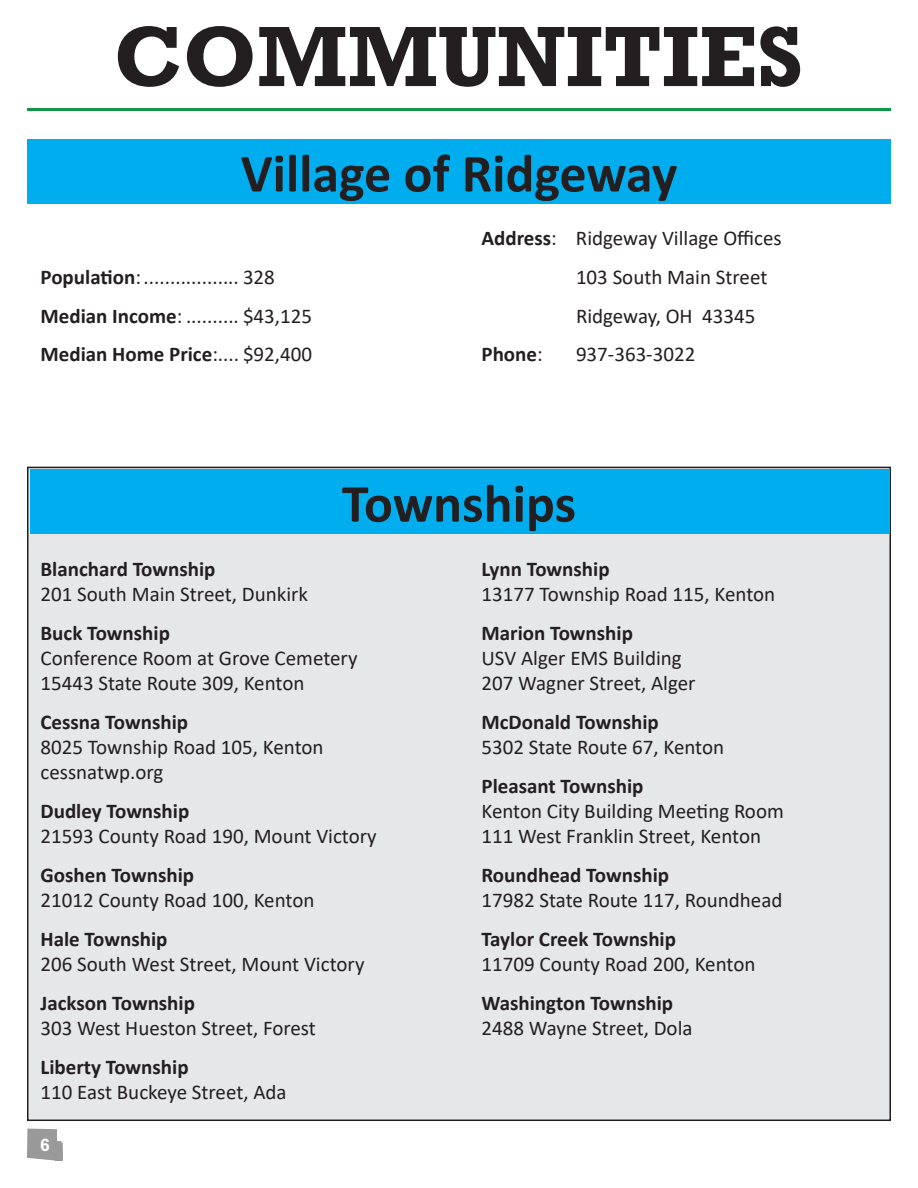
<style>
.page{position:relative;width:918px;height:1188px;background:#fff}
.page>*{position:absolute;margin:0;border:0;box-sizing:border-box;transform-origin:0 0}
.t1{font:700 87px "Rockwell Std";color:#231f20}
.t2{font:700 54px "Calibri";color:#231f20}
.t3{font:21px/25.2px "Calibri";color:#231f20}
.t4{font:700 21px "Calibri";color:#231f20}
.t5{font:700 18px "Rockwell Std";color:#fff}
.s1{font-weight:700}
.s2{font-weight:400}
</style>
<div class="page">
<hr style="left:27px;top:108px;width:864px;height:3px;background:#109647">
<div style="left:27px;top:139px;width:864px;height:65px;background:#00aeef"></div>
<div style="left:28px;top:467px;width:862px;height:653px;background:#e6e7e9"></div>
<div style="left:30px;top:469px;width:858px;height:65px;background:#00aeef"></div>
<svg style="left:27px;top:1129px;width:36px;height:32px"></svg>
<p class="t1" style="left:115px;top:5px;width:690px">COMMUNITIES</p>
<p class="t2" style="left:241px;top:135px;width:438px">Village of Ridgeway</p>
<p class="t3" style="left:40px;top:264px;width:236px"><span class="s1">Population</span>:.................. 328</p>
<p class="t3" style="left:40px;top:303px;width:273px"><span class="s1">Median Income</span>: .......... $43,125</p>
<p class="t4" style="left:40px;top:340px;width:273px">Median Home Price<span class="s2">:.... $92,400</span></p>
<p class="t3" style="left:482px;top:225px;width:302px"><span class="s1">Address</span>: Ridgeway Village Offices</p>
<p class="t3" style="left:576px;top:264px;width:193px">103 South Main Street</p>
<p class="t3" style="left:576px;top:303px;width:181px">Ridgeway, OH 43345</p>
<p class="t4" style="left:482px;top:340px;width:63px">Phone<span class="s2">:</span></p>
<p class="t3" style="left:576px;top:341px;width:121px">937-363-3022</p>
<p class="t2" style="left:342px;top:465px;width:236px">Townships</p>
<p class="t4" style="left:40px;top:554px;width:177px">Blanchard Township</p>
<p class="t3" style="left:40px;top:581px;width:269px">201 South Main Street, Dunkirk</p>
<p class="t4" style="left:40px;top:618px;width:131px">Buck Township</p>
<p class="t3" style="left:40px;top:645px;width:319px">Conference Room at Grove Cemetery</p>
<p class="t3" style="left:40px;top:670px;width:266px">15443 State Route 309, Kenton</p>
<p class="t4" style="left:40px;top:707px;width:149px">Cessna Township</p>
<p class="t3" style="left:40px;top:734px;width:285px">8025 Township Road 105, Kenton</p>
<p class="t3" style="left:40px;top:759px;width:125px">cessnatwp.org</p>
<p class="t4" style="left:40px;top:796px;width:150px">Dudley Township</p>
<p class="t3" style="left:40px;top:823px;width:338px">21593 County Road 190, Mount Victory</p>
<p class="t4" style="left:40px;top:860px;width:155px">Goshen Township</p>
<p class="t3" style="left:40px;top:887px;width:275px">21012 County Road 100, Kenton</p>
<p class="t4" style="left:40px;top:924px;width:128px">Hale Township</p>
<p class="t3" style="left:40px;top:951px;width:326px">206 South West Street, Mount Victory</p>
<p class="t4" style="left:40px;top:988px;width:156px">Jackson Township</p>
<p class="t3" style="left:40px;top:1015px;width:277px">303 West Hueston Street, Forest</p>
<p class="t4" style="left:40px;top:1052px;width:150px">Liberty Township</p>
<p class="t3" style="left:40px;top:1079px;width:248px">110 East Buckeye Street, Ada</p>
<p class="t5" style="left:40px;top:1134px;width:11px">6</p>
<p class="t4" style="left:482px;top:554px;width:130px">Lynn Township</p>
<p class="t3" style="left:482px;top:581px;width:295px">13177 Township Road 115, Kenton</p>
<p class="t4" style="left:482px;top:618px;width:153px">Marion Township</p>
<p class="t3" style="left:482px;top:645px;width:216px">USV Alger EMS Building<br>207 Wagner Street, Alger</p>
<p class="t4" style="left:482px;top:707px;width:179px">McDonald Township</p>
<p class="t3" style="left:482px;top:734px;width:244px">5302 State Route 67, Kenton</p>
<p class="t4" style="left:482px;top:771px;width:163px">Pleasant Township</p>
<p class="t3" style="left:482px;top:798px;width:304px">Kenton City Building Meeting Room<br>111 West Franklin Street, Kenton</p>
<p class="t4" style="left:482px;top:860px;width:189px">Roundhead Township</p>
<p class="t3" style="left:482px;top:887px;width:302px">17982 State Route 117, Roundhead</p>
<p class="t4" style="left:482px;top:924px;width:196px">Taylor Creek Township</p>
<p class="t3" style="left:482px;top:951px;width:275px">11709 County Road 200, Kenton</p>
<p class="t4" style="left:482px;top:988px;width:193px">Washington Township</p>
<p class="t3" style="left:482px;top:1015px;width:213px">2488 Wayne Street, Dola</p>
</div>
